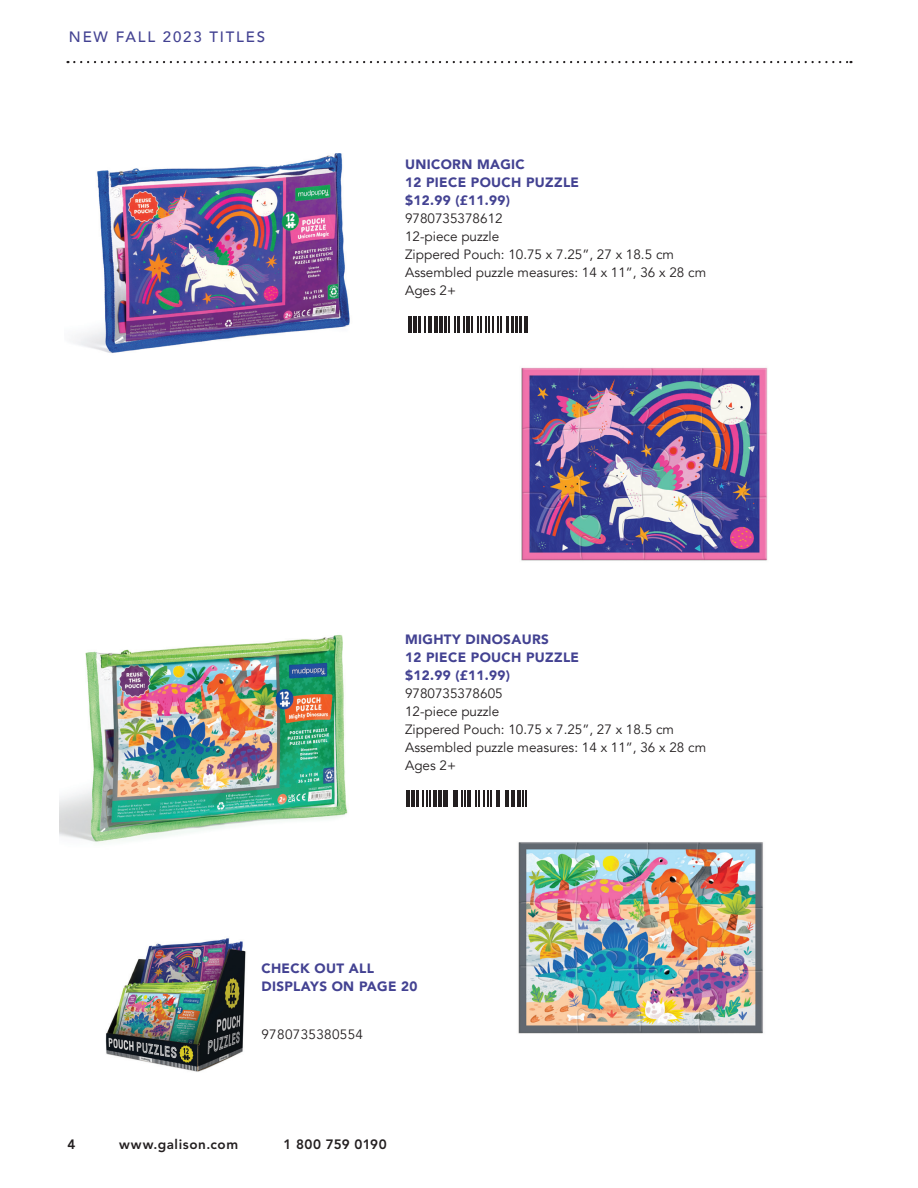
<style>
.page{position:relative;width:918px;height:1188px;background:#fff}
.page>*{position:absolute;margin:0;border:0;box-sizing:border-box;transform-origin:0 0}
.t1{font:500 15px "Avenir";letter-spacing:.12em;color:#434292}
.t2{font:13.5px/18px "Avenir";color:#231f20}
.t3{font:900 13.5px/18px "Avenir";letter-spacing:.025em;color:#434292}
.t4{font:800 13.5px "Avenir LT Std";letter-spacing:.04em;color:#231f20}
.t5{font:13.5px "Avenir";letter-spacing:.025em;color:#231f20}
.t6{font:800 13.5px "Avenir LT Std";letter-spacing:.015em;color:#231f20}
</style>
<div class="page">
<svg style="left:68px;top:61px;width:783px;height:2px"></svg>
<img style="left:72px;top:153px;width:278px;height:200px">
<img style="left:60px;top:635px;width:288px;height:208px">
<img style="left:518px;top:795px;width:245px;height:239px">
<svg style="left:408px;top:316px;width:4px;height:17px"></svg>
<hr style="left:413px;top:316px;width:4px;height:17px;background:#231f20">
<hr style="left:418px;top:316px;width:3px;height:17px;background:#231f20">
<svg style="left:425px;top:316px;width:7px;height:17px"></svg>
<hr style="left:435px;top:316px;width:3px;height:17px;background:#231f20">
<hr style="left:440px;top:316px;width:3px;height:17px;background:#231f20">
<svg style="left:445px;top:316px;width:11px;height:17px"></svg>
<hr style="left:457px;top:316px;width:3px;height:17px;background:#231f20">
<svg style="left:464px;top:316px;width:8px;height:17px"></svg>
<svg style="left:478px;top:316px;width:36px;height:17px"></svg>
<hr style="left:515px;top:316px;width:3px;height:17px;background:#231f20">
<hr style="left:519px;top:316px;width:3px;height:17px;background:#231f20">
<svg style="left:524px;top:316px;width:4px;height:17px"></svg>
<svg style="left:406px;top:790px;width:4px;height:17px"></svg>
<hr style="left:411px;top:790px;width:4px;height:17px;background:#231f20">
<hr style="left:416px;top:790px;width:3px;height:17px;background:#231f20">
<svg style="left:423px;top:790px;width:7px;height:17px"></svg>
<hr style="left:433px;top:790px;width:4px;height:17px;background:#231f20">
<hr style="left:438px;top:790px;width:4px;height:17px;background:#231f20">
<svg style="left:443px;top:790px;width:57px;height:17px"></svg>
<hr style="left:505px;top:790px;width:4px;height:17px;background:#231f20">
<svg style="left:511px;top:790px;width:4px;height:17px"></svg>
<hr style="left:517px;top:790px;width:4px;height:17px;background:#231f20">
<svg style="left:522px;top:790px;width:4px;height:17px"></svg>
<img style="left:521px;top:367px;width:247px;height:194px">
<img style="left:105px;top:938px;width:141px;height:134px">
<p class="t1" style="left:69px;top:24px;width:198px">NEW FALL 2023 TITLES</p>
<p class="t3" style="left:405px;top:154px;width:175px">UNICORN MAGIC<br>12 PIECE POUCH PUZZLE $12.99 (£11.99)</p>
<p class="t2" style="left:405px;top:209px;width:303px">9780735378612<br>12-piece puzzle<br>Zippered Pouch: 10.75 x 7.25”, 27 x 18.5 cm<br>Assembled puzzle measures: 14 x 11”, 36 x 28 cm<br>Ages 2+</p>
<p class="t3" style="left:405px;top:630px;width:175px">MIGHTY DINOSAURS<br>12 PIECE POUCH PUZZLE $12.99 (£11.99)</p>
<p class="t2" style="left:405px;top:684px;width:303px">9780735378605<br>12-piece puzzle<br>Zippered Pouch: 10.75 x 7.25”, 27 x 18.5 cm<br>Assembled puzzle measures: 14 x 11”, 36 x 28 cm<br>Ages 2+</p>
<p class="t3" style="left:261px;top:959px;width:158px">CHECK OUT ALL<br>DISPLAYS ON PAGE 20</p>
<p class="t5" style="left:261px;top:1026px;width:103px">9780735380554</p>
<p class="t4" style="left:68px;top:1136px;width:9px">4</p>
<p class="t4" style="left:119px;top:1136px;width:120px">www.galison.com</p>
<p class="t6" style="left:284px;top:1136px;width:105px">1 800 759 0190</p>
</div>
